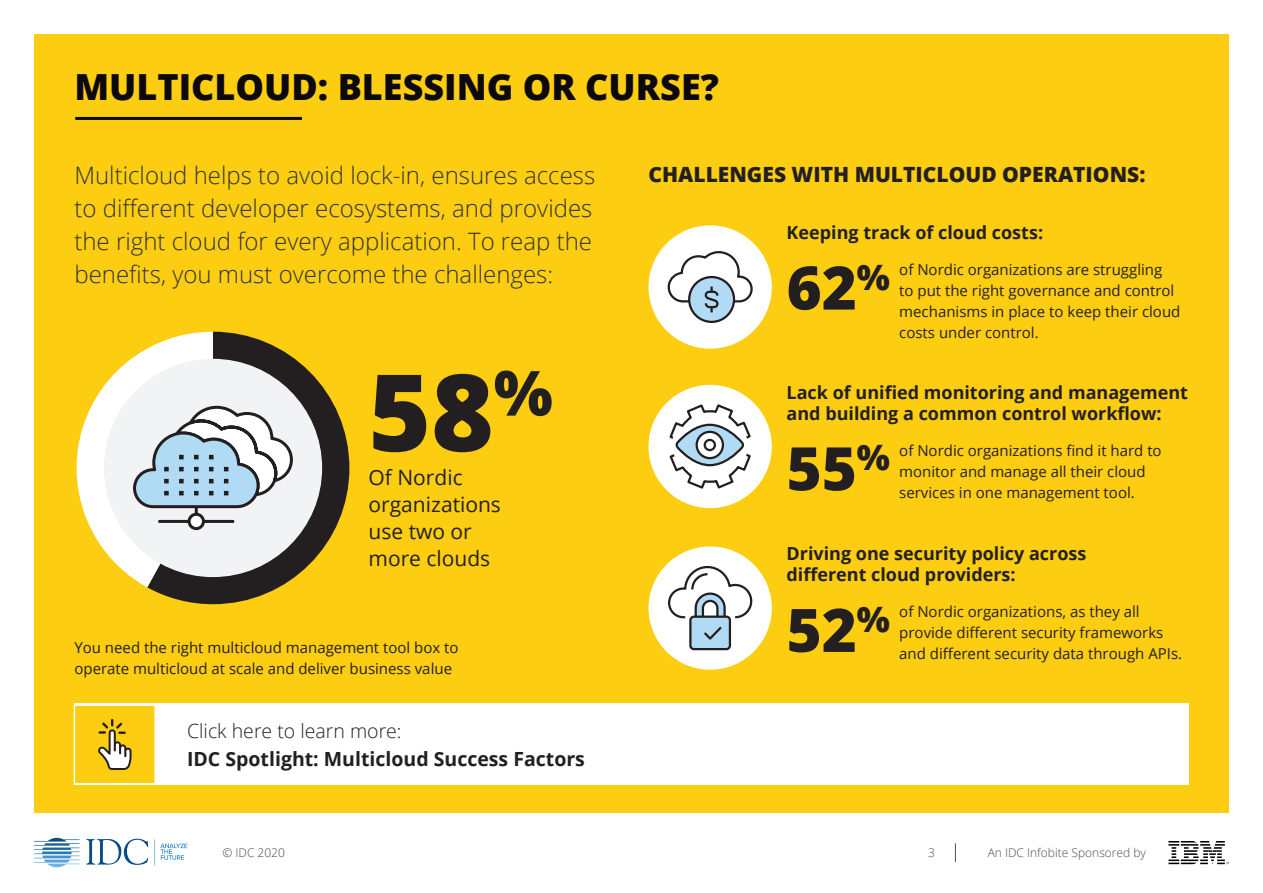
<style>
.page{position:relative;width:1263px;height:893px;background:#fff}
.page>*{position:absolute;margin:0;border:0;box-sizing:border-box;transform-origin:0 0}
.t1{font:800 106.8px "Open Sans";color:#231f20}
.t2{font:800 60px "Open Sans";color:#231f20}
.t3{font:800 36px "Open Sans";color:#0b090e}
.t4{font:800 34.95px "Open Sans";color:#231f20}
.t5{font:300 24px/33px "Open Sans";color:#303232}
.t6{font:21px/27px "Open Sans";color:#231f20}
.t7{font:800 21px "Open Sans";color:#231f20}
.t8{font:700 19.5px "Open Sans";color:#231f20}
.t9{font:300 19.5px "Open Sans";color:#231f20}
.t10{font:700 18px/21px "Open Sans";color:#231f20}
.t11{font:15px/21px "Open Sans";color:#231f20}
.t12{font:300 12px "Open Sans";color:#4b4d57}
</style>
<div class="page">
<svg style="left:86px;top:839px;width:62px;height:26px"></svg>
<svg style="left:34px;top:838px;width:46px;height:29px"></svg>
<svg style="left:154px;top:839px;width:33px;height:26px"></svg>
<svg style="left:955px;top:843px;width:1px;height:19px"></svg>
<svg style="left:1168px;top:841px;width:61px;height:23px"></svg>
<div style="left:34px;top:34px;width:1195px;height:779px;background:#fccd10"></div>
<hr style="left:75px;top:117px;width:227px;height:3px;background:#0b090e">
<svg style="left:147px;top:358px;width:202px;height:246px;fill:#231f20"></svg>
<div style="left:104px;top:359px;width:218px;height:218px;background:#f2f3f4;border-radius:50%"></div>
<svg style="left:76px;top:332px;width:218px;height:255px"></svg>
<div style="left:74px;top:704px;width:1114px;height:81px;background:#fff"></div>
<div style="left:648px;top:225px;width:124px;height:124px;background:#fff;border-radius:50%"></div>
<div style="left:648px;top:385px;width:124px;height:123px;background:#fff;border-radius:50%"></div>
<div style="left:648px;top:546px;width:124px;height:124px;background:#fff;border-radius:50%"></div>
<svg style="left:689px;top:277px;width:45px;height:45px"></svg>
<div style="left:688px;top:276px;width:47px;height:47px;border:2px solid #231f20;border-radius:50%"></div>
<svg style="left:667px;top:251px;width:86px;height:61px"></svg>
<svg style="left:669px;top:404px;width:82px;height:85px"></svg>
<div style="left:690px;top:617px;width:40px;height:32px;background:#b1dbf4;border-radius:4px"></div>
<div style="left:689px;top:615px;width:42px;height:35px;border:2px solid #231f20;border-radius:4px"></div>
<svg style="left:668px;top:565px;width:85px;height:77px"></svg>
<div style="left:74px;top:704px;width:82px;height:80px;background:#fccd10;border:2px solid #fff"></div>
<svg style="left:98px;top:719px;width:34px;height:51px"></svg>
<p class="t3" style="left:74px;top:59px;width:646px">MULTICLOUD: BLESSING OR CURSE?</p>
<p class="t5" style="left:74px;top:158px;width:522px">Multicloud helps to avoid lock-in, ensures access to different developer ecosystems, and provides the right cloud for every application. To reap the benefits, you must overcome the challenges:</p>
<p class="t1" style="left:368px;top:331px;width:186px">58<sup>%</sup></p>
<p class="t6" style="left:368px;top:464px;width:134px">Of Nordic organizations use two or more clouds</p>
<p class="t11" style="left:74px;top:637px;width:386px">You need the right multicloud management tool box to operate multicloud at scale and deliver business value</p>
<p class="t9" style="left:187px;top:717px;width:216px">Click here to learn more:</p>
<p class="t8" style="left:187px;top:745px;width:399px">IDC Spotlight: Multicloud Success Factors</p>
<p class="t7" style="left:648px;top:158px;width:498px">CHALLENGES WITH MULTICLOUD OPERATIONS:</p>
<p class="t10" style="left:786px;top:222px;width:258px">Keeping track of cloud costs:</p>
<p class="t11" style="left:899px;top:259px;width:283px">of Nordic organizations are struggling to put the right governance and control mechanisms in place to keep their cloud costs under control.</p>
<p class="t2" style="left:786px;top:242px;width:105px">62<sup>%</sup></p>
<p class="t10" style="left:786px;top:381px;width:403px">Lack of unified monitoring and management and building a common control workflow:</p>
<p class="t11" style="left:899px;top:440px;width:264px">of Nordic organizations find it hard to monitor and manage all their cloud</p>
<p class="t4" style="left:857px;top:431px;width:35px">%</p>
<p class="t2" style="left:786px;top:423px;width:72px">55</p>
<p class="t11" style="left:899px;top:482px;width:237px">services in one management tool.</p>
<p class="t10" style="left:786px;top:543px;width:301px">Driving one security policy across different cloud providers:</p>
<p class="t11" style="left:899px;top:601px;width:266px">of Nordic organizations, as they all provide different security frameworks</p>
<p class="t4" style="left:857px;top:593px;width:35px">%</p>
<p class="t2" style="left:786px;top:584px;width:72px">52</p>
<p class="t11" style="left:899px;top:643px;width:284px">and different security data through APIs.</p>
<p class="t12" style="left:222px;top:844px;width:64px">© IDC 2020</p>
<p class="t12" style="left:928px;top:844px;width:8px">3</p>
<p class="t12" style="left:988px;top:844px;width:160px">An IDC Infobite Sponsored by</p>
</div>
